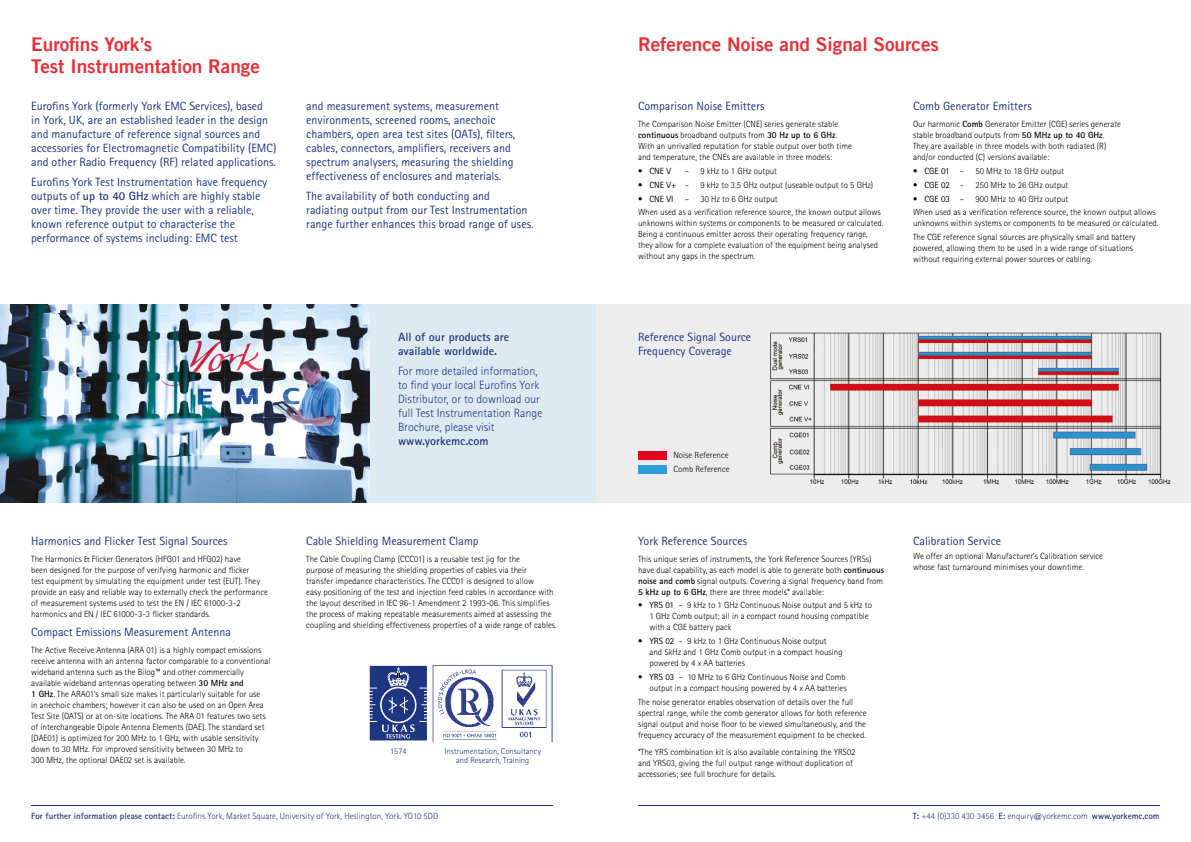
<style>
.page{position:relative;width:1191px;height:842px;background:#fff}
.page>*{position:absolute;margin:0;border:0;box-sizing:border-box;transform-origin:0 0}
.t1{font:19px/22.8px "Trade Gothic LT Bold Two";color:#e73037}
.t2{font:12px/14px "Rotis Sans Serif Std";color:#1e3582}
.t3{font:300 12px/14px "Rotis Sans Serif Std";color:#1e3582}
.t4{font:700 12px/14px "Rotis Sans Serif Std";color:#1e3582}
.t5{font:300 9px/11px "Rotis Sans Serif Std";color:#000}
.t6{font:300 9px "Rotis Sans Serif Std";color:#1e3582}
.t7{font:9px "Rotis Sans Serif Std";color:#000}
.t8{font:300 8.5px/8.5px "Rotis Sans Serif Std";color:#1e3582;text-align:center}
.s1{font-weight:700}
.s2{font-weight:300}
.s3{font-weight:400}
</style>
<div class="page">
<div style="left:595px;top:304px;width:596px;height:199px;background:#ededed"></div>
<img style="left:770px;top:333px;width:400px;height:151px">
<div style="left:638px;top:451px;width:28px;height:9px;background:#e2061f"></div>
<div style="left:638px;top:465px;width:28px;height:9px;background:#2c9fda"></div>
<div style="left:370px;top:304px;width:225px;height:199px;background:#deeaf1"></div>
<div style="left:370px;top:665px;width:57px;height:76px;border:1px solid #fff"></div>
<svg style="left:370px;top:667px;width:57px;height:71px;background:#3e5293"></svg>
<img style="left:432px;top:665px;width:121px;height:77px">
<hr style="left:31px;top:805px;width:522px;height:1px;background:#1e3582">
<hr style="left:638px;top:805px;width:521px;height:1px;background:#1e3582">
<img style="left:0;top:304px;width:369px;height:199px">
<h1 class="t1" style="left:31px;top:32px;width:230px">Eurofins York’s<br>Test Instrumentation Range</h1>
<p class="t2" style="left:31px;top:99px;width:247px">Eurofins York (formerly York EMC Services), based<br>in York, UK, are an established leader in the design and manufacture of reference signal sources and accessories for Electromagnetic Compatibility (EMC) and other Radio Frequency (RF) related applications.</p>
<h2 class="t2" style="left:31px;top:175px;width:238px">Eurofins York Test Instrumentation have frequency outputs of <span class="s1">up to 40 GHz</span> which are highly stable over time. They provide the user with a reliable, known reference output to characterise the performance of systems including: EMC test</h2>
<p class="t2" style="left:306px;top:99px;width:211px">and measurement systems, measurement environments, screened rooms, anechoic chambers, open area test sites (OATs), filters, cables, connectors, amplifiers, receivers and spectrum analysers, measuring the shielding effectiveness of enclosures and materials.</p>
<h2 class="t2" style="left:306px;top:189px;width:229px">The availability of both conducting and radiating output from our Test Instrumentation range further enhances this broad range of uses.</h2>
<h2 class="t4" style="left:398px;top:330px;width:113px">All of our products are available worldwide.</h2>
<h2 class="t3" style="left:398px;top:364px;width:146px">For more detailed information, to find your local Eurofins York<br>Distributor, or to download our full Test Instrumentation Range<br>Brochure, please visit</h2>
<h2 class="t4" style="left:398px;top:433px;width:92px">www.yorkemc.com</h2>
<h2 class="t2" style="left:31px;top:534px;width:198px">Harmonics and Flicker Test Signal Sources</h2>
<p class="t5" style="left:31px;top:553px;width:238px">The Harmonics &amp; Flicker Generators (HFG01 and HFG02) have<br>been designed for the purpose of verifying harmonic and flicker<br>test equipment by simulating the equipment under test (EUT). They provide an easy and reliable way to externally check the performance of measurement systems used to test the EN / IEC 61000-3-2 harmonics and EN / IEC 61000-3-3 flicker standards.</p>
<h2 class="t2" style="left:31px;top:625px;width:201px">Compact Emissions Measurement Antenna</h2>
<p class="t5" style="left:31px;top:644px;width:241px">The Active Receive Antenna (ARA 01) is a highly compact emissions receive antenna with an antenna factor comparable to a conventional wideband antenna such as the Bilog™ and other commercially available wideband antennas operating between <span class="s1">30 MHz and<br>1 GHz</span>. The ARA01’s small size makes it particularly suitable for use<br>in anechoic chambers; however it can also be used on an Open Area Test Site (OATS) or at on-site locations. The ARA 01 features two sets of interchangeable Dipole Antenna Elements (DAE). The standard set (DAE01) is optimized for 200 MHz to 1 GHz, with usable sensitivity down to 30 MHz. For improved sensitivity between 30 MHz to<br>300 MHz, the optional DAE02 set is available.</p>
<h2 class="t2" style="left:306px;top:534px;width:174px">Cable Shielding Measurement Clamp</h2>
<p class="t5" style="left:306px;top:553px;width:252px">The Cable Coupling Clamp (CCC01) is a reusable test jig for the<br>purpose of measuring the shielding properties of cables via their<br>transfer impedance characteristics. The CCC01 is designed to allow<br>easy positioning of the test and injection feed cables in accordance with the layout described in IEC 96-1 Amendment 2 1993-06. This simplifies the process of making repeatable measurements aimed at assessing the coupling and shielding effectiveness properties of a wide range of cables.</p>
<p class="t8" style="left:390px;top:747px;width:18px">1574</p>
<p class="t8" style="left:444px;top:747px;width:98px">Instrumentation, Consultancy and Research, Training</p>
<h1 class="t1" style="left:638px;top:32px;width:302px">Reference Noise and Signal Sources</h1>
<h2 class="t2" style="left:638px;top:99px;width:128px">Comparison Noise Emitters</h2>
<p class="t5" style="left:638px;top:118px;width:215px">The Comparison Noise Emitter (CNE) series generate stable <span class="s1">continuous</span> broadband outputs from <span class="s1">30 Hz up to 6 GHz</span>.<br>With an unrivalled reputation for stable output over both time and temperature, the CNEs are available in three models:</p>
<p class="t7" style="left:638px;top:165px;width:35px"><span class="s2">•</span> CNE V</p>
<p class="t5" style="left:685px;top:165px;width:94px">– 9 kHz to 1 GHz output</p>
<p class="t7" style="left:638px;top:179px;width:53px"><span class="s2">•</span> CNE V+ <span class="s2">–</span></p>
<p class="t5" style="left:700px;top:179px;width:174px">9 kHz to 3.5 GHz output (useable output to 5 GHz)</p>
<p class="t7" style="left:638px;top:193px;width:37px"><span class="s2">•</span> CNE VI</p>
<p class="t5" style="left:638px;top:192px;width:244px;line-height:13.8px;text-indent:47px">– 30 Hz to 6 GHz output<br>When used as a verification reference source, the known output allows</p>
<p class="t5" style="left:638px;top:218px;width:247px">unknowns within systems or components to be measured or calculated.<br>Being a continuous emitter across their operating frequency range, they allow for a complete evaluation of the equipment being analysed without any gaps in the spectrum.</p>
<h2 class="t2" style="left:638px;top:330px;width:115px">Reference Signal Source<br>Frequency Coverage</h2>
<h2 class="t2" style="left:913px;top:99px;width:120px">Comb Generator Emitters</h2>
<p class="t5" style="left:913px;top:118px;width:209px">Our harmonic <span class="s1">Comb</span> Generator Emitter (CGE) series generate stable broadband outputs from <span class="s1">50 MHz up to 40 GHz</span>.<br>They are available in three models with both radiated (R) and/or conducted (C) versions available:</p>
<p class="t7" style="left:913px;top:165px;width:53px"><span class="s2">•</span> CGE 01 <span class="s2">–</span></p>
<p class="t5" style="left:975px;top:165px;width:90px">50 MHz to 18 GHz output</p>
<p class="t7" style="left:913px;top:179px;width:53px"><span class="s2">•</span> CGE 02 <span class="s2">–</span></p>
<p class="t5" style="left:975px;top:179px;width:94px">250 MHz to 26 GHz output</p>
<p class="t7" style="left:913px;top:193px;width:53px"><span class="s2">•</span> CGE 03 <span class="s2">–</span></p>
<p class="t5" style="left:913px;top:192px;width:244px;line-height:13.8px;text-indent:62px">900 MHz to 40 GHz output<br>When used as a verification reference source, the known output allows</p>
<p class="t5" style="left:913px;top:216px;width:247px;line-height:13.8px">unknowns within systems or components to be measured or calculated.<br>The CGE reference signal sources are physically small and battery</p>
<p class="t5" style="left:913px;top:243px;width:222px">powered, allowing them to be used in a wide range of situations without requiring external power sources or cabling.</p>
<p class="t5" style="left:673px;top:448px;width:58px;line-height:14.2px">Noise Reference<br>Comb Reference</p>
<h2 class="t2" style="left:638px;top:534px;width:111px">York Reference Sources</h2>
<p class="t5" style="left:638px;top:553px;width:247px">This unique series of instruments, the York Reference Sources (YRSs) have dual capability, as each model is able to generate both <span class="s1">continuous noise and comb</span> signal outputs. Covering a signal frequency band from <span class="s1">5 kHz up to 6 GHz</span>, there are three models* available:</p>
<p class="t5" style="left:649px;top:600px;width:224px;text-indent:-11px">• <span class="s3">YRS 01</span> – 9 kHz to 1 GHz Continuous Noise output and 5 kHz to<br>1 GHz Comb output; all in a compact round housing compatible with a CGE battery pack</p>
<p class="t5" style="left:649px;top:636px;width:195px;text-indent:-11px">• <span class="s3">YRS 02</span> – 9 kHz to 1 GHz Continuous Noise output<br>and 5kHz and 1 GHz Comb output in a compact housing powered by 4 x AA batteries</p>
<p class="t5" style="left:638px;top:672px;width:210px;text-align:right">• <span class="s3">YRS 03</span> – 10 MHz to 6 GHz Continuous Noise and Comb output in a compact housing powered by 4 x AA batteries</p>
<p class="t5" style="left:638px;top:696px;width:230px">The noise generator enables observation of details over the full spectral range, while the comb generator allows for both reference signal output and noise floor to be viewed simultaneously, and the frequency accuracy of the measurement equipment to be checked.</p>
<p class="t5" style="left:638px;top:746px;width:219px">*The YRS combination kit is also available containing the YRS02 and YRS03, giving the full output range without duplication of accessories; see full brochure for details.</p>
<h2 class="t2" style="left:913px;top:534px;width:89px">Calibration Service</h2>
<p class="t5" style="left:913px;top:550px;width:191px">We offer an optional Manufacturer’s Calibration service whose fast turnaround minimises your downtime.</p>
<p class="t6" style="left:31px;top:811px;width:408px"><span class="s1">For further information please contact:</span> Eurofins York, Market Square, University of York, Heslington, York. YO10 5DD</p>
<p class="t6" style="left:912px;top:811px;width:248px"><span class="s1">T:</span> +44 (0)330 430 3456 <span class="s1">E:</span> enquiry@yorkemc.com <span class="s1">www.yorkemc.com</span></p>
</div>
